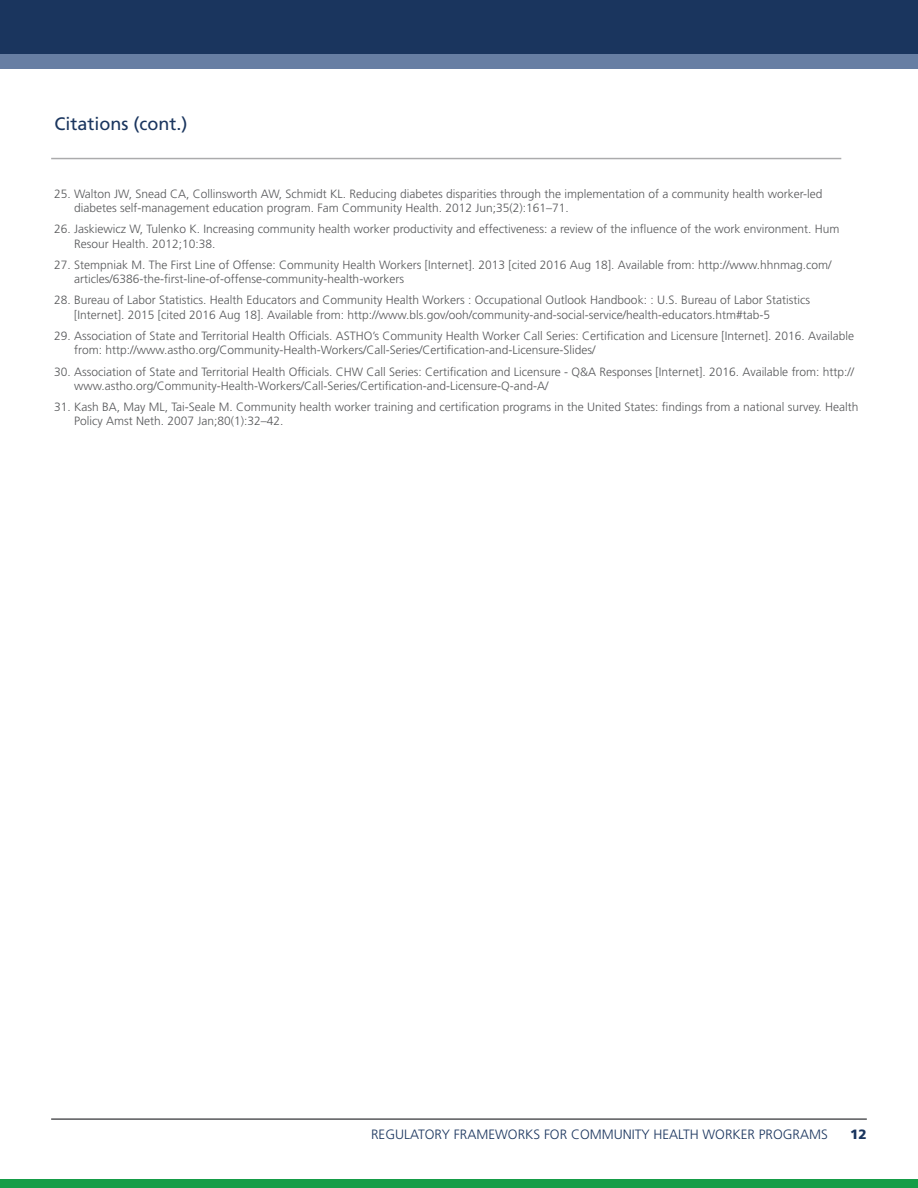
<style>
.page{position:relative;width:918px;height:1188px;background:#fff}
.page>*{position:absolute;margin:0;border:0;box-sizing:border-box;transform-origin:0 0}
.t1{font:18px "Frutiger LT Std";color:#1a355e}
.t2{font:300 13.5px "Frutiger LT Std";color:#1a355e}
.t3{font:900 13.5px "Frutiger LT Std";color:#1a355e}
.t4{font:300 12px/14.4px "Frutiger LT Std";color:#57585a}
</style>
<div class="page">
<div style="left:0;top:0;width:918px;height:1175px;background:#1a355e"></div>
<div style="left:0;top:54px;width:918px;height:179px;background:#677ea3"></div>
<div style="left:0;top:69px;width:918px;height:1119px;background:#fff"></div>
<div style="left:0;top:1180px;width:918px;height:8px;background:#169d48"></div>
<hr style="left:51px;top:158px;width:790px;height:1px;background:#57585a">
<hr style="left:51px;top:1118px;width:816px;height:2px;background:#57585a">
<h1 class="t1" style="left:54px;top:113px;width:135px">Citations (cont.)</h1>
<p class="t4" style="left:74px;top:187px;width:750px;text-indent:-20px">25. Walton JW, Snead CA, Collinsworth AW, Schmidt KL. Reducing diabetes disparities through the implementation of a community health worker-led diabetes self-management education program. Fam Community Health. 2012 Jun;35(2):161–71.</p>
<p class="t4" style="left:74px;top:222px;width:767px;text-indent:-20px">26. Jaskiewicz W, Tulenko K. Increasing community health worker productivity and effectiveness: a review of the influence of the work environment. Hum<br>Resour Health. 2012;10:38.</p>
<p class="t4" style="left:74px;top:258px;width:759px;text-indent:-20px">27. Stempniak M. The First Line of Offense: Community Health Workers [Internet]. 2013 [cited 2016 Aug 18]. Available from: http://www.hhnmag.com/ articles/6386-the-first-line-of-offense-community-health-workers</p>
<p class="t4" style="left:74px;top:293px;width:737px;text-indent:-20px">28. Bureau of Labor Statistics. Health Educators and Community Health Workers : Occupational Outlook Handbook: : U.S. Bureau of Labor Statistics [Internet]. 2015 [cited 2016 Aug 18]. Available from: http://www.bls.gov/ooh/community-and-social-service/health-educators.htm#tab-5</p>
<p class="t4" style="left:74px;top:329px;width:781px;text-indent:-20px">29. Association of State and Territorial Health Officials. ASTHO’s Community Health Worker Call Series: Certification and Licensure [Internet]. 2016. Available from: http://www.astho.org/Community-Health-Workers/Call-Series/Certification-and-Licensure-Slides/</p>
<p class="t4" style="left:74px;top:364px;width:781px;text-indent:-20px">30. Association of State and Territorial Health Officials. CHW Call Series: Certification and Licensure ‐ Q&amp;A Responses [Internet]. 2016. Available from: http:// www.astho.org/Community-Health-Workers/Call-Series/Certification-and-Licensure-Q-and-A/</p>
<p class="t4" style="left:74px;top:400px;width:786px;text-indent:-20px">31. Kash BA, May ML, Tai-Seale M. Community health worker training and certification programs in the United States: findings from a national survey. Health<br>Policy Amst Neth. 2007 Jan;80(1):32–42.</p>
<p class="t2" style="left:371px;top:1127px;width:458px">REGULATORY FRAMEWORKS FOR COMMUNITY HEALTH WORKER PROGRAMS</p>
<p class="t3" style="left:850px;top:1126px;width:18px">12</p>
</div>
